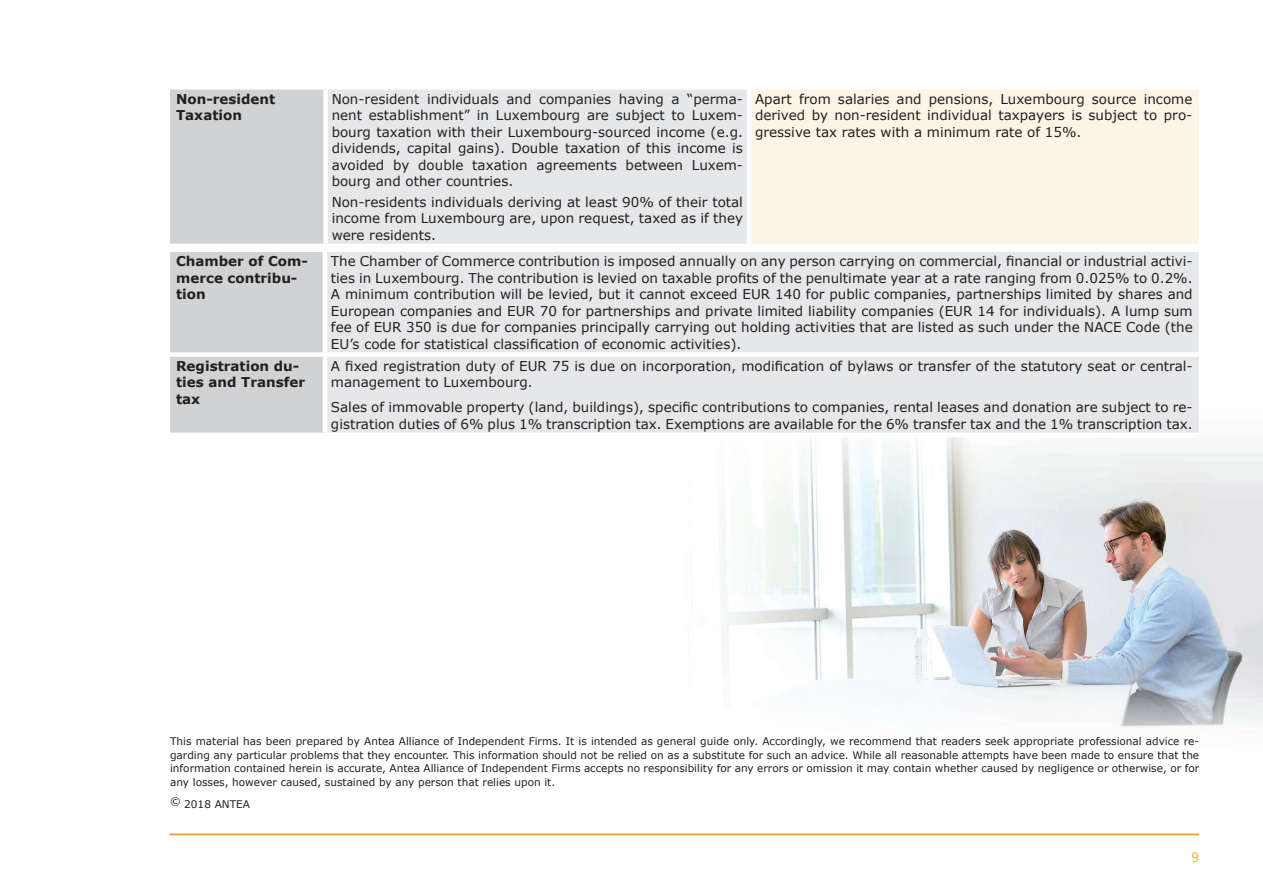
<style>
.page{position:relative;width:1263px;height:893px;background:#fff}
.page>*{position:absolute;margin:0;border:0;box-sizing:border-box;transform-origin:0 0}
.t1{font:15px "Calibri";color:#e8b848}
.t2{font:13.5px/16.5px "Verdana";color:#231f20;text-align:justify}
.t3{font:700 13.5px/16.5px "Verdana";color:#231f20}
.t4{font:10.5px/13.5px "Verdana";color:#231f20;text-align:justify}
</style>
<div class="page">
<hr style="left:169px;top:833px;width:1030px;height:2px;background:#e9a52c">
<img style="left:720px;top:437px;width:543px;height:290px">
<div style="left:170px;top:87px;width:156px;height:159px;background:#d1d2d4"></div>
<div style="left:326px;top:87px;width:423px;height:159px;background:#e6e7e9"></div>
<div style="left:749px;top:87px;width:449px;height:159px;background:#fcf4e6"></div>
<div style="left:170px;top:85px;width:156px;height:5px;background:#fff"></div>
<div style="left:326px;top:85px;width:423px;height:5px;background:#fff"></div>
<div style="left:323px;top:90px;width:5px;height:154px;background:#fff"></div>
<div style="left:749px;top:85px;width:449px;height:5px;background:#fff"></div>
<hr style="left:747px;top:90px;width:4px;height:154px;background:#fff">
<hr style="left:170px;top:244px;width:156px;height:4px;background:#fff">
<hr style="left:326px;top:244px;width:423px;height:4px;background:#fff">
<hr style="left:749px;top:244px;width:449px;height:4px;background:#fff">
<div style="left:170px;top:252px;width:153px;height:181px;background:#d1d2d4"></div>
<div style="left:327px;top:252px;width:872px;height:181px;background:#e6e7e9"></div>
<div style="left:170px;top:352px;width:155px;height:5px;background:#fff"></div>
<div style="left:325px;top:352px;width:874px;height:5px;background:#fff"></div>
<p class="t3" style="left:176px;top:90px;width:101px">Non-resident<br>Taxation</p>
<p class="t2" style="left:332px;top:90px;width:413px">Non-resident individuals and companies having a “perma&shy;nent establishment” in Luxembourg are subject to Luxem&shy;bourg taxation with their Luxembourg-sourced income (e.g. dividends, capital gains). Double taxation of this income is avoided by double taxation agreements between Luxem&shy;bourg and other countries.</p>
<p class="t2" style="left:332px;top:194px;width:413px">Non-residents individuals deriving at least 90% of their total income from Luxembourg are, upon request, taxed as if they were residents.</p>
<p class="t2" style="left:755px;top:90px;width:439px">Apart from salaries and pensions, Luxembourg source income derived by non-resident individual taxpayers is subject to pro&shy;gressive tax rates with a minimum rate of 15%.</p>
<p class="t3" style="left:176px;top:253px;width:133px">Chamber of Com&shy;merce contribu&shy;tion</p>
<p class="t2" style="left:331px;top:253px;width:863px">The Chamber of Commerce contribution is imposed annually on any person carrying on commercial, financial or industrial activi&shy;ties in Luxembourg. The contribution is levied on taxable profits of the penultimate year at a rate ranging from 0.025% to 0.2%.<br>A minimum contribution will be levied, but it cannot exceed EUR 140 for public companies, partnerships limited by shares and European companies and EUR 70 for partnerships and private limited liability companies (EUR 14 for individuals). A lump sum fee of EUR 350 is due for companies principally carrying out holding activities that are listed as such under the NACE Code (the EU’s code for statistical classification of economic activities).</p>
<p class="t3" style="left:176px;top:357px;width:130px">Registration du&shy;ties and Transfer tax</p>
<p class="t2" style="left:331px;top:358px;width:863px">A fixed registration duty of EUR 75 is due on incorporation, modification of bylaws or transfer of the statutory seat or central&shy;management to Luxembourg.</p>
<p class="t2" style="left:331px;top:399px;width:863px">Sales of immovable property (land, buildings), specific contributions to companies, rental leases and donation are subject to re&shy;gistration duties of 6% plus 1% transcription tax. Exemptions are available for the 6% transfer tax and the 1% transcription tax.</p>
<p class="t4" style="left:170px;top:735px;width:1031px">This material has been prepared by Antea Alliance of Independent Firms. It is intended as general guide only. Accordingly, we recommend that readers seek appropriate professional advice re&shy;garding any particular problems that they encounter. This information should not be relied on as a substitute for such an advice. While all reasonable attempts have been made to ensure that the information contained herein is accurate, Antea Alliance of Independent Firms accepts no responsibility for any errors or omission it may contain whether caused by negligence or otherwise, or for any losses, however caused, sustained by any person that relies upon it.</p>
<p class="t4" style="left:170px;top:797px;width:81px">© 2018 ANTEA</p>
<p class="t1" style="left:1191px;top:846px;width:9px">9</p>
</div>
